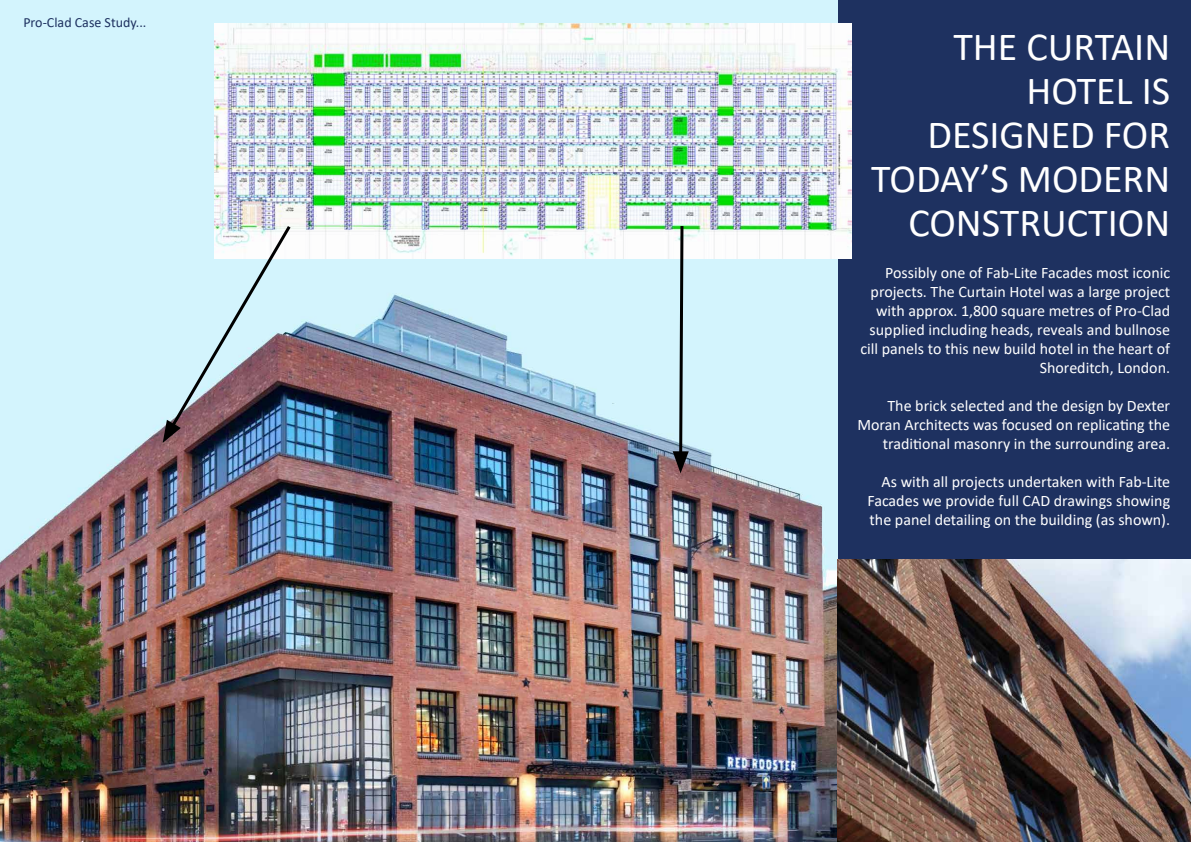
<style>
.page{position:relative;width:1191px;height:842px;background:#fff}
.page>*{position:absolute;margin:0;border:0;box-sizing:border-box;transform-origin:0 0}
.t1{font:40px/44px "Calibri";color:#fff;text-align:right}
.t2{font:16px/19px "Calibri";color:#fff;text-align:right}
.t3{font:14px "Calibri";color:#1e3160}
</style>
<div class="page">
<div style="left:837px;top:0;width:354px;height:842px;background:#1e3160"></div>
<img style="left:0;top:0;width:837px;height:842px">
<img style="left:837px;top:560px;width:354px;height:282px">
<img style="left:214px;top:24px;width:637px;height:234px">
<img style="left:163px;top:223px;width:130px;height:220px">
<svg style="left:672px;top:223px;width:16px;height:250px"></svg>
<p class="t3" style="left:23px;top:13px;width:125px">Pro-Clad Case Study...</p>
<h1 class="t1" style="left:871px;top:24px;width:300px">THE CURTAIN<br>HOTEL IS<br>DESIGNED FOR<br>TODAY’S MODERN<br>CONSTRUCTION</h1>
<p class="t2" style="left:860px;top:262px;width:311px">Possibly one of Fab-Lite Facades most iconic projects. The Curtain Hotel was a large project with approx. 1,800 square metres of Pro-Clad supplied including heads, reveals and bullnose cill panels to this new build hotel in the heart of Shoreditch, London.</p>
<p class="t2" style="left:857px;top:395px;width:314px">The brick selected and the design by Dexter<br>Moran Architects was focused on replicating the traditional masonry in the surrounding area.</p>
<p class="t2" style="left:867px;top:471px;width:304px;text-align:justify;text-indent:14px">As with all projects undertaken with Fab-Lite Facades we provide full CAD drawings showing the panel detailing on the building (as shown).</p>
</div>
